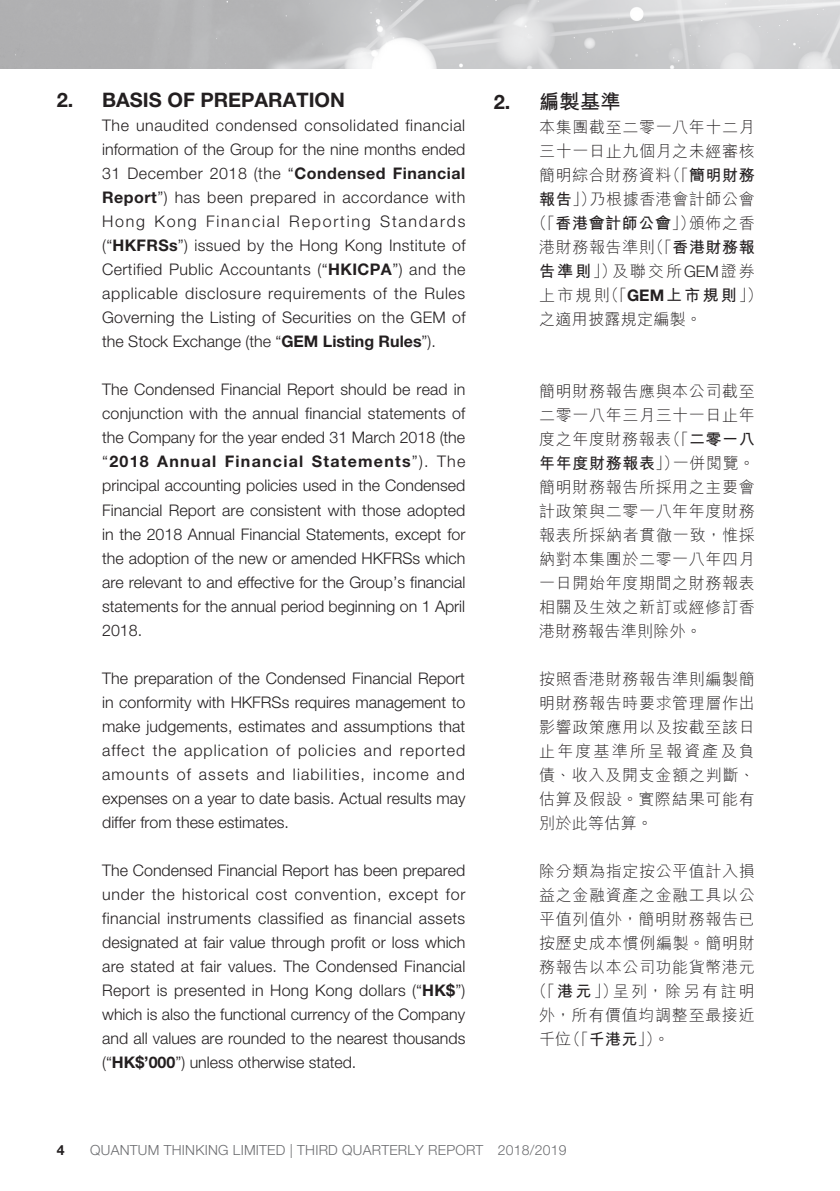
<style>
.page{position:relative;width:840px;height:1191px;background:#fff}
.page>*{position:absolute;margin:0;border:0;box-sizing:border-box;transform-origin:0 0}
._01_H1_E{font:700 20px "Helvetica Neue LT Std";color:#231f20}
._001_H1_C{font:700 20px "M Hei HK";color:#231f20}
._00_txt_E{font:300 16px/24px "Helvetica Neue LT Std";color:#231f20;text-align:justify}
._000_txt_C{font:300 16px/24px "M Hei HK";letter-spacing:.04em;color:#231f20;text-align:justify}
._000_txt_C-2{font:300 16px "M Hei HK";letter-spacing:.02em;color:#231f20}
.t1{font:300 14px "Helvetica Neue LT Std";letter-spacing:.015em;color:#6c6d70}
.t2{font:700 14px "Helvetica Neue LT Std";color:#231f20}
.s1{font-weight:700}
.s2{font-family:"Helvetica Neue LT Std"}
.s3{font-family:"Helvetica Neue LT Std";font-weight:700}
</style>
<div class="page">
<img style="left:0;top:0;width:839px;height:68px">
<p class="_01_H1_E" style="left:57px;top:88px;width:289px">2. BASIS OF PREPARATION</p>
<p class="_00_txt_E" style="left:102px;top:113px;width:364px">The unaudited condensed consolidated financial information of the Group for the nine months ended 31 December 2018 (the “<span class="s1">Condensed Financial Report</span>”) has been prepared in accordance with Hong Kong Financial Reporting Standards (“<span class="s1">HKFRSs</span>”) issued by the Hong Kong Institute of Certified Public Accountants (“<span class="s1">HKICPA</span>”) and the applicable disclosure requirements of the Rules Governing the Listing of Securities on the GEM of the Stock Exchange (the “<span class="s1">GEM Listing Rules</span>”).</p>
<p class="_00_txt_E" style="left:102px;top:377px;width:364px">The Condensed Financial Report should be read in conjunction with the annual financial statements of the Company for the year ended 31 March 2018 (the “<span class="s1">2018 Annual Financial Statements</span>”). The principal accounting policies used in the Condensed Financial Report are consistent with those adopted in the 2018 Annual Financial Statements, except for the adoption of the new or amended HKFRSs which are relevant to and effective for the Group’s financial statements for the annual period beginning on 1 April 2018.</p>
<p class="_00_txt_E" style="left:102px;top:665px;width:364px">The preparation of the Condensed Financial Report in conformity with HKFRSs requires management to make judgements, estimates and assumptions that affect the application of policies and reported amounts of assets and liabilities, income and expenses on a year to date basis. Actual results may differ from these estimates.</p>
<p class="_00_txt_E" style="left:102px;top:857px;width:365px">The Condensed Financial Report has been prepared under the historical cost convention, except for financial instruments classified as financial assets designated at fair value through profit or loss which are stated at fair values. The Condensed Financial Report is presented in Hong Kong dollars (“<span class="s1">HK$</span>”) which is also the functional currency of the Company and all values are rounded to the nearest thousands (“<span class="s1">HK$’000</span>”) unless otherwise stated.</p>
<p class="_001_H1_C" style="left:493px;top:87px;width:128px"><span class="s2">2.</span> 編製基準</p>
<p class="_000_txt_C" style="left:539px;top:114px;width:217px">本集團截至二零一八年十二月</p>
<p class="_000_txt_C" style="left:539px;top:138px;width:217px">三十一日止九個月之未經審核</p>
<p class="_000_txt_C" style="left:539px;top:162px;width:217px">簡明綜合財務資料（「<span class="s1">簡明財務</span></p>
<p class="_000_txt_C" style="left:539px;top:186px;width:217px"><span class="s1">報告</span>」）乃根據香港會計師公會</p>
<p class="_000_txt_C" style="left:531px;top:210px;width:225px">（「<span class="s1">香港會計師公會</span>」）頒佈之香</p>
<p class="_000_txt_C" style="left:539px;top:234px;width:217px">港財務報告準則（「<span class="s1">香港財務報</span></p>
<p class="_000_txt_C" style="left:539px;top:258px;width:217px"><span class="s1">告準則</span>」）及聯交所<span class="s2">GEM</span>證券</p>
<p class="_000_txt_C" style="left:539px;top:282px;width:225px">上市規則（「<span class="s3">GEM</span><span class="s1">上市規則</span>」）</p>
<p class="_000_txt_C-2" style="left:539px;top:311px;width:164px">之適用披露規定編製。</p>
<p class="_000_txt_C" style="left:539px;top:378px;width:217px">簡明財務報告應與本公司截至二零一八年三月三十一日止年度之年度財務報表（「<span class="s1">二零一八年年度財務報表</span>」）一併閱覽。簡明財務報告所採用之主要會計政策與二零一八年年度財務報表所採納者貫徹一致，惟採納對本集團於二零一八年四月一日開始年度期間之財務報表相關及生效之新訂或經修訂香港財務報告準則除外。</p>
<p class="_000_txt_C" style="left:539px;top:666px;width:217px">按照香港財務報告準則編製簡明財務報告時要求管理層作出影響政策應用以及按截至該日止年度基準所呈報資產及負債、收入及開支金額之判斷、估算及假設。實際結果可能有別於此等估算。</p>
<p class="_000_txt_C" style="left:539px;top:858px;width:217px">除分類為指定按公平值計入損</p>
<p class="_000_txt_C" style="left:539px;top:882px;width:217px">益之金融資產之金融工具以公</p>
<p class="_000_txt_C" style="left:539px;top:906px;width:217px">平值列值外，簡明財務報告已</p>
<p class="_000_txt_C" style="left:539px;top:930px;width:217px">按歷史成本慣例編製。簡明財</p>
<p class="_000_txt_C" style="left:539px;top:954px;width:217px">務報告以本公司功能貨幣港元</p>
<p class="_000_txt_C" style="left:531px;top:978px;width:225px">（「<span class="s1">港元</span>」）呈列，除另有註明</p>
<p class="_000_txt_C" style="left:539px;top:1002px;width:217px">外，所有價值均調整至最接近</p>
<p class="_000_txt_C" style="left:539px;top:1026px;width:132px">千位（「<span class="s1">千港元</span>」）。</p>
<p class="t2" style="left:57px;top:1141px;width:9px">4</p>
<p class="t1" style="left:90px;top:1141px;width:477px">QUANTUM THINKING LIMITED | THIRD QUARTERLY REPORT 2018/2019</p>
</div>
